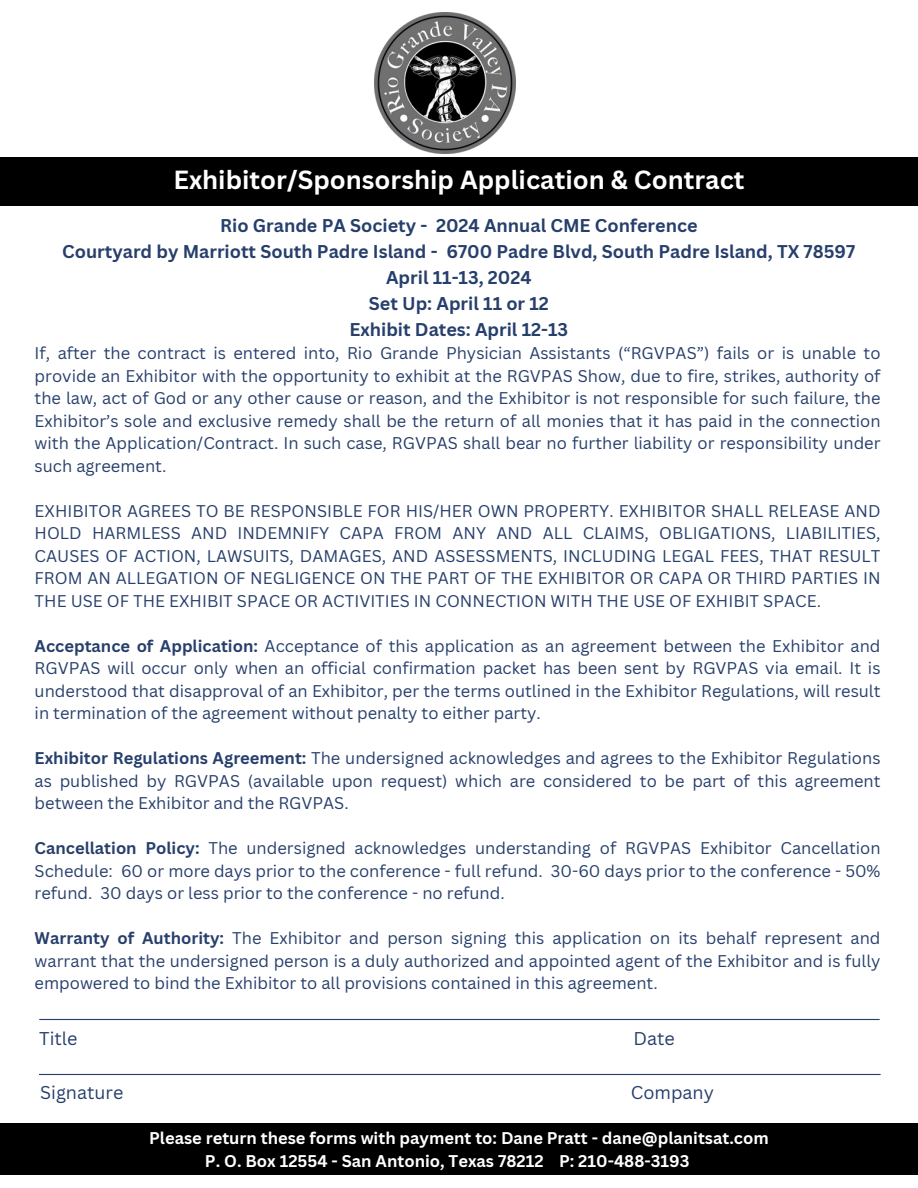
<style>
.page{position:relative;width:918px;height:1188px;background:#fff}
.page>*{position:absolute;margin:0;border:0;box-sizing:border-box;transform-origin:0 0}
.t1{font:700 25.5px "Canva Sans";color:#fff}
.t2{font:700 18px "Canva Sans";color:#273f6c}
.t3{font:18px "Canva Sans";color:#273f6c}
.t4{font:16.5px/22.5px "Canva Sans";color:#273f6c;text-align:justify}
.t5{font:700 16.5px "Canva Sans";color:#fff}
.s1{font-weight:700}
</style>
<div class="page">
<hr style="left:39px;top:1019px;width:841px;height:1px;background:#273f6c">
<hr style="left:39px;top:1074px;width:842px;height:1px;background:#273f6c">
<div style="left:0;top:1123px;width:918px;height:51px;background:#000"></div>
<div style="left:0;top:157px;width:918px;height:49px;background:#000"></div>
<img style="left:375px;top:12px;width:140px;height:141px">
<p class="t1" style="left:173px;top:162px;width:573px">Exhibitor/Sponsorship Application &amp; Contract</p>
<p class="t2" style="left:220px;top:213px;width:479px">Rio Grande PA Society - 2024 Annual CME Conference</p>
<p class="t2" style="left:62px;top:239px;width:795px">Courtyard by Marriott South Padre Island - 6700 Padre Blvd, South Padre Island, TX 78597</p>
<p class="t2" style="left:386px;top:265px;width:147px">April 11-13, 2024</p>
<p class="t2" style="left:369px;top:291px;width:182px">Set Up: April 11 or 12</p>
<p class="t2" style="left:349px;top:317px;width:220px">Exhibit Dates: April 12-13</p>
<p class="t4" style="left:35px;top:341px;width:847px">If, after the contract is entered into, Rio Grande Physician Assistants (“RGVPAS”) fails or is unable to provide an Exhibitor with the opportunity to exhibit at the RGVPAS Show, due to fire, strikes, authority of the law, act of God or any other cause or reason, and the Exhibitor is not responsible for such failure, the Exhibitor’s sole and exclusive remedy shall be the return of all monies that it has paid in the connection with the Application/Contract. In such case, RGVPAS shall bear no further liability or responsibility under such agreement.</p>
<p class="t4" style="left:35px;top:499px;width:847px">EXHIBITOR AGREES TO BE RESPONSIBLE FOR HIS/HER OWN PROPERTY. EXHIBITOR SHALL RELEASE AND HOLD HARMLESS AND INDEMNIFY CAPA FROM ANY AND ALL CLAIMS, OBLIGATIONS, LIABILITIES, CAUSES OF ACTION, LAWSUITS, DAMAGES, AND ASSESSMENTS, INCLUDING LEGAL FEES, THAT RESULT FROM AN ALLEGATION OF NEGLIGENCE ON THE PART OF THE EXHIBITOR OR CAPA OR THIRD PARTIES IN THE USE OF THE EXHIBIT SPACE OR ACTIVITIES IN CONNECTION WITH THE USE OF EXHIBIT SPACE.</p>
<p class="t4" style="left:35px;top:634px;width:847px"><span class="s1">Acceptance of Application:</span> Acceptance of this application as an agreement between the Exhibitor and RGVPAS will occur only when an official confirmation packet has been sent by RGVPAS via email. It is understood that disapproval of an Exhibitor, per the terms outlined in the Exhibitor Regulations, will result in termination of the agreement without penalty to either party.</p>
<p class="t4" style="left:35px;top:746px;width:847px"><span class="s1">Exhibitor Regulations Agreement:</span> The undersigned acknowledges and agrees to the Exhibitor Regulations as published by RGVPAS (available upon request) which are considered to be part of this agreement between the Exhibitor and the RGVPAS.</p>
<p class="t4" style="left:35px;top:836px;width:847px"><span class="s1">Cancellation Policy:</span> The undersigned acknowledges understanding of RGVPAS Exhibitor Cancellation Schedule: 60 or more days prior to the conference - full refund. 30-60 days prior to the conference - 50% refund. 30 days or less prior to the conference - no refund.</p>
<p class="t4" style="left:35px;top:926px;width:847px"><span class="s1">Warranty of Authority:</span> The Exhibitor and person signing this application on its behalf represent and warrant that the undersigned person is a duly authorized and appointed agent of the Exhibitor and is fully empowered to bind the Exhibitor to all provisions contained in this agreement.</p>
<p class="t3" style="left:39px;top:1025px;width:40px">Title</p>
<p class="t3" style="left:634px;top:1025px;width:43px">Date</p>
<p class="t3" style="left:40px;top:1080px;width:85px">Signature</p>
<p class="t3" style="left:631px;top:1080px;width:85px">Company</p>
<p class="t5" style="left:149px;top:1126px;width:621px">Please return these forms with payment to: Dane Pratt - dane@planitsat.com</p>
<p class="t5" style="left:205px;top:1149px;width:486px">P. O. Box 12554 - San Antonio, Texas 78212 P: 210-488-3193</p>
</div>
